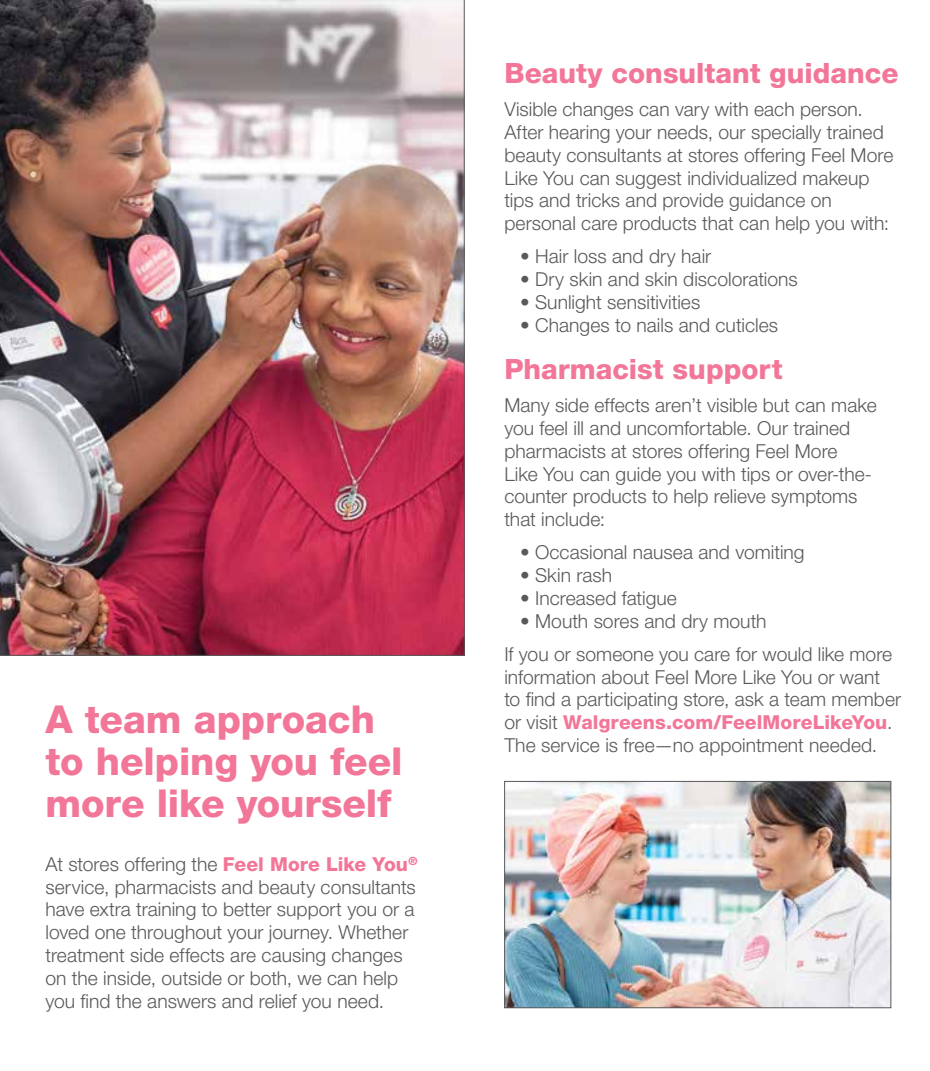
<style>
.page{position:relative;width:930px;height:1071px;background:#fff}
.page>*{position:absolute;margin:0;border:0;box-sizing:border-box;transform-origin:0 0}
.t1{font:800 38.5px/42px "Helvetica Neue LT Std";color:#f27698}
.t2{font:800 28px "Helvetica Neue LT Std";color:#f27698}
.t3{font:300 19.25px/22.8px "Helvetica Neue LT Std";color:#58595b}
.s1{font-weight:800;color:#f27698}
</style>
<div class="page">
<img style="left:0;top:0;width:464px;height:656px">
<img style="left:504px;top:781px;width:387px;height:227px">
<h1 class="t1" style="left:45px;top:698px;width:358px">A team approach to helping you feel more like yourself</h1>
<p class="t3" style="left:45px;top:852px;width:373px">At stores offering the <span class="s1">Feel More Like You</span><sup>® </sup>service, pharmacists and beauty consultants have extra training to better support you or a loved one throughout your journey. Whether treatment side effects are causing changes on the inside, outside or both, we can help you find the answers and relief you need.</p>
<h2 class="t2" style="left:504px;top:56px;width:395px">Beauty consultant guidance</h2>
<p class="t3" style="left:504px;top:98px;width:390px">Visible changes can vary with each person.<br>After hearing your needs, our specially trained beauty consultants at stores offering Feel More Like You can suggest individualized makeup tips and tricks and provide guidance on personal care products that can help you with:</p>
<p class="t3" style="left:520px;top:245px;width:193px">• Hair loss and dry hair</p>
<p class="t3" style="left:520px;top:267px;width:279px">• Dry skin and skin discolorations</p>
<p class="t3" style="left:520px;top:290px;width:182px">• Sunlight sensitivities</p>
<p class="t3" style="left:520px;top:313px;width:259px">• Changes to nails and cuticles</p>
<h2 class="t2" style="left:504px;top:352px;width:280px">Pharmacist support</h2>
<p class="t3" style="left:504px;top:394px;width:373px">Many side effects aren’t visible but can make you feel ill and uncomfortable. Our trained pharmacists at stores offering Feel More<br>Like You can guide you with tips or over-the&shy;counter products to help relieve symptoms that include:</p>
<p class="t3" style="left:520px;top:541px;width:286px">• Occasional nausea and vomiting</p>
<p class="t3" style="left:520px;top:563px;width:94px">• Skin rash</p>
<p class="t3" style="left:520px;top:586px;width:158px">• Increased fatigue</p>
<p class="t3" style="left:504px;top:604px;width:389px;line-height:33.2px;text-indent:16px">• Mouth sores and dry mouth<br>If you or someone you care for would like more</p>
<p class="t3" style="left:504px;top:665px;width:398px">information about Feel More Like You or want<br>to find a participating store, ask a team member or visit <span class="s1">Walgreens.com/FeelMoreLikeYou</span>.<br>The service is free—no appointment needed.</p>
</div>
